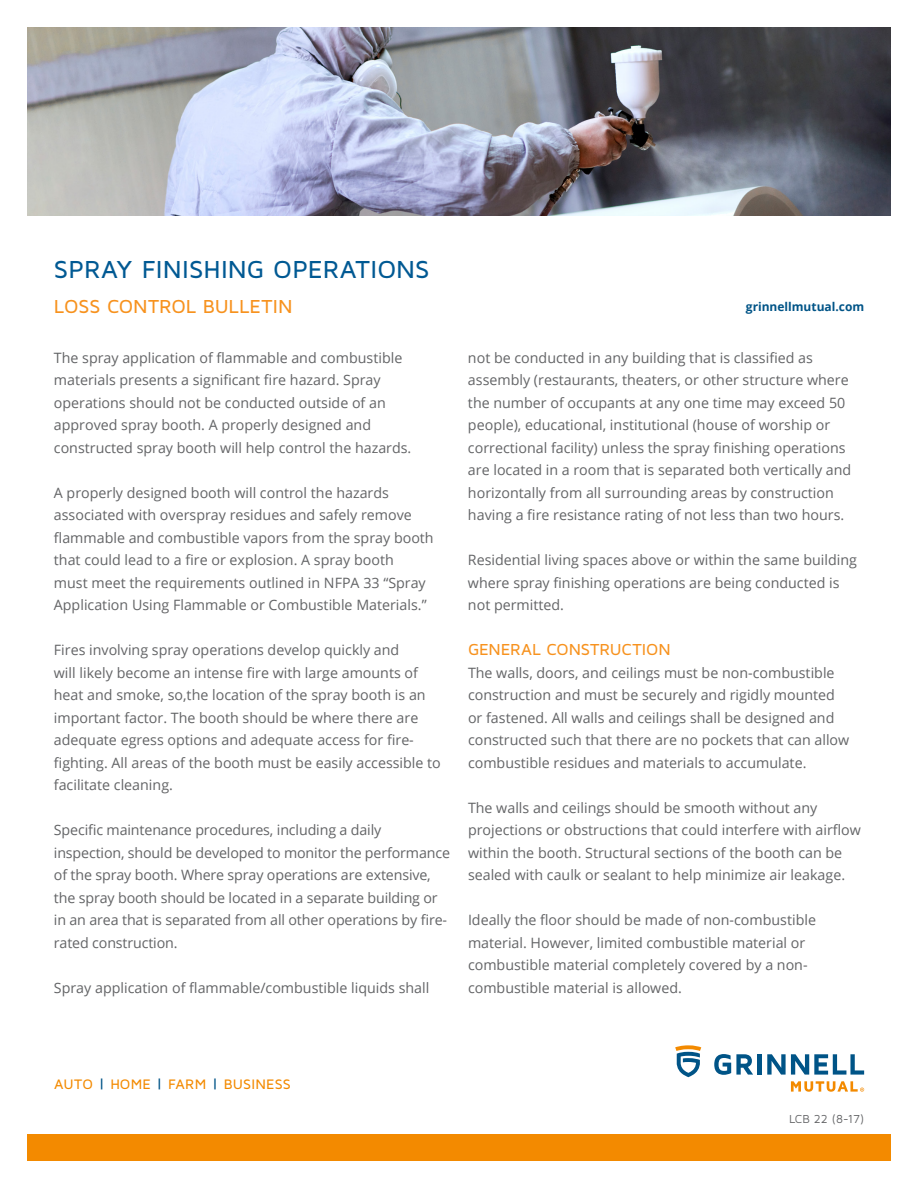
<style>
.page{position:relative;width:918px;height:1188px;background:#fff}
.page>*{position:absolute;margin:0;border:0;box-sizing:border-box;transform-origin:0 0}
.t1{font:500 25.5px "Maven Pro";letter-spacing:.005em;color:#005993}
.t2{font:500 19.5px "Maven Pro";letter-spacing:-.005em;color:#f7921e}
.t3{font:500 16.5px "Maven Pro";letter-spacing:-.005em;color:#f7921e}
.t4{font:14.25px/22.5px "Open Sans";color:#636466}
.t5{font:500 14.25px "Maven Pro";letter-spacing:.01em;color:#f38a00}
.t6{font:700 12px "Open Sans";color:#005487}
.t7{font:12px "Maven Pro";letter-spacing:-.005em;color:#636466}
.s1{color:#005487}
</style>
<div class="page">
<img style="left:27px;top:27px;width:864px;height:189px">
<div style="left:27px;top:1134px;width:864px;height:27px;background:#f38a00"></div>
<svg style="left:675px;top:1045px;width:26px;height:32px"></svg>
<svg style="left:714px;top:1054px;width:39px;height:21px"></svg>
<div style="left:757px;top:1054px;width:5px;height:21px;background:#005487"></div>
<svg style="left:767px;top:1054px;width:97px;height:21px"></svg>
<svg style="left:791px;top:1081px;width:73px;height:11px"></svg>
<h1 class="t1" style="left:54px;top:254px;width:377px">SPRAY FINISHING OPERATIONS</h1>
<h2 class="t2" style="left:54px;top:294px;width:240px">LOSS CONTROL BULLETIN</h2>
<p class="t4" style="left:54px;top:346px;width:359px">The spray application of flammable and combustible materials presents a significant fire hazard. Spray operations should not be conducted outside of an approved spray booth. A properly designed and constructed spray booth will help control the hazards.</p>
<p class="t4" style="left:54px;top:481px;width:381px">A properly designed booth will control the hazards associated with overspray residues and safely remove flammable and combustible vapors from the spray booth that could lead to a fire or explosion. A spray booth<br>must meet the requirements outlined in NFPA 33 “Spray Application Using Flammable or Combustible Materials.”</p>
<p class="t4" style="left:54px;top:638px;width:388px">Fires involving spray operations develop quickly and<br>will likely become an intense fire with large amounts of heat and smoke, so,the location of the spray booth is an important factor. The booth should be where there are adequate egress options and adequate access for fire&shy;fighting. All areas of the booth must be easily accessible to facilitate cleaning.</p>
<p class="t4" style="left:54px;top:818px;width:398px">Specific maintenance procedures, including a daily inspection, should be developed to monitor the performance of the spray booth. Where spray operations are extensive, the spray booth should be located in a separate building or in an area that is separated from all other operations by fire&shy;rated construction.</p>
<p class="t4" style="left:54px;top:976px;width:377px">Spray application of flammable/combustible liquids shall</p>
<p class="t6" style="left:746px;top:298px;width:120px">grinnellmutual.com</p>
<p class="t4" style="left:468px;top:346px;width:385px">not be conducted in any building that is classified as assembly (restaurants, theaters, or other structure where the number of occupants at any one time may exceed 50 people), educational, institutional (house of worship or correctional facility) unless the spray finishing operations are located in a room that is separated both vertically and horizontally from all surrounding areas by construction having a fire resistance rating of not less than two hours.</p>
<p class="t4" style="left:468px;top:548px;width:391px">Residential living spaces above or within the same building where spray finishing operations are being conducted is not permitted.</p>
<p class="t3" style="left:468px;top:639px;width:204px">GENERAL CONSTRUCTION</p>
<p class="t4" style="left:468px;top:661px;width:383px">The walls, doors, and ceilings must be non-combustible construction and must be securely and rigidly mounted or fastened. All walls and ceilings shall be designed and constructed such that there are no pockets that can allow combustible residues and materials to accumulate.</p>
<p class="t4" style="left:468px;top:796px;width:394px">The walls and ceilings should be smooth without any projections or obstructions that could interfere with airflow within the booth. Structural sections of the booth can be sealed with caulk or sealant to help minimize air leakage.</p>
<p class="t4" style="left:468px;top:908px;width:350px">Ideally the floor should be made of non-combustible material. However, limited combustible material or combustible material completely covered by a non&shy;combustible material is allowed.</p>
<p class="t5" style="left:54px;top:1075px;width:238px">AUTO <span class="s1">|</span> HOME <span class="s1">|</span> FARM <span class="s1">|</span> BUSINESS</p>
<p class="t7" style="left:789px;top:1112px;width:77px">LCB 22 (8-17)</p>
</div>
